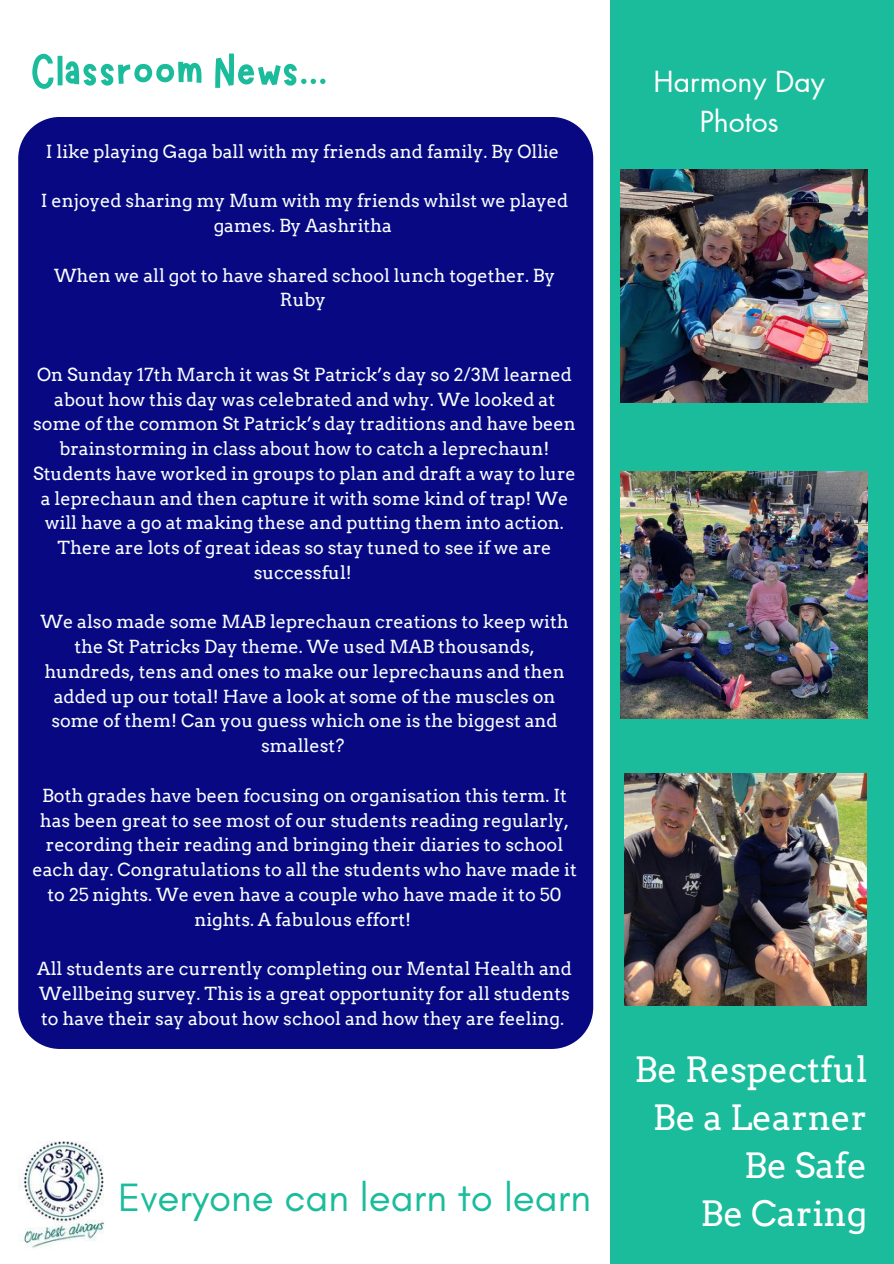
<style>
.page{position:relative;width:894px;height:1264px;background:#fff}
.page>*{position:absolute;margin:0;border:0;box-sizing:border-box;transform-origin:0 0}
.t1{font:51px "Marykate";color:#1bbc9b}
.t2{font:40.2px "Glacial Indifference";color:#1bbc9b}
.t3{font:34.95px/48.2px "Arvo";color:#fff;text-align:right}
.t4{font:28.35px/39.3px "Futura LT Pro";color:#fff;text-align:center}
.t5{font:18px/24.8px "Arvo";color:#faffff;text-align:center}
</style>
<div class="page">
<div style="left:610px;top:0;width:283px;height:1262px;background:#1bbc9b"></div>
<img style="left:18px;top:1141px;width:86px;height:107px">
<div style="left:18px;top:117px;width:575px;height:931px;background:#080982"></div>
<img style="left:620px;top:170px;width:246px;height:232px">
<img style="left:620px;top:472px;width:246px;height:246px">
<img style="left:624px;top:773px;width:242px;height:232px">
<h1 class="t1" style="left:30px;top:38px;width:299px">Classroom News...</h1>
<p class="t5" style="left:46px;top:139px;width:515px">I like playing Gaga ball with my friends and family. By Ollie</p>
<p class="t5" style="left:41px;top:189px;width:529px">I enjoyed sharing my Mum with my friends whilst we played games. By Aashritha</p>
<p class="t5" style="left:54px;top:263px;width:502px">When we all got to have shared school lunch together. By<br>Ruby</p>
<p class="t5" style="left:33px;top:362px;width:544px">On Sunday 17th March it was St Patrick’s day so 2/3M learned about how this day was celebrated and why. We looked at some of the common St Patrick’s day traditions and have been brainstorming in class about how to catch a leprechaun!<br>Students have worked in groups to plan and draft a way to lure a leprechaun and then capture it with some kind of trap! We will have a go at making these and putting them into action.<br>There are lots of great ideas so stay tuned to see if we are successful!</p>
<p class="t5" style="left:41px;top:609px;width:529px">We also made some MAB leprechaun creations to keep with the St Patricks Day theme. We used MAB thousands, hundreds, tens and ones to make our leprechauns and then added up our total! Have a look at some of the muscles on some of them! Can you guess which one is the biggest and smallest?</p>
<p class="t5" style="left:32px;top:783px;width:545px">Both grades have been focusing on organisation this term. It has been great to see most of our students reading regularly, recording their reading and bringing their diaries to school each day. Congratulations to all the students who have made it to 25 nights. We even have a couple who have made it to 50 nights. A fabulous effort!</p>
<p class="t5" style="left:37px;top:956px;width:536px;text-align:justify">All students are currently completing our Mental Health and Wellbeing survey. This is a great opportunity for all students to have their say about how school and how they are feeling.</p>
<h2 class="t2" style="left:118px;top:1173px;width:474px">Everyone can learn to learn</h2>
<h3 class="t4" style="left:653px;top:64px;width:173px">Harmony Day<br>Photos</h3>
<h3 class="t3" style="left:634px;top:1045px;width:234px">Be Respectful<br>Be a Learner<br>Be Safe<br>Be Caring</h3>
</div>
